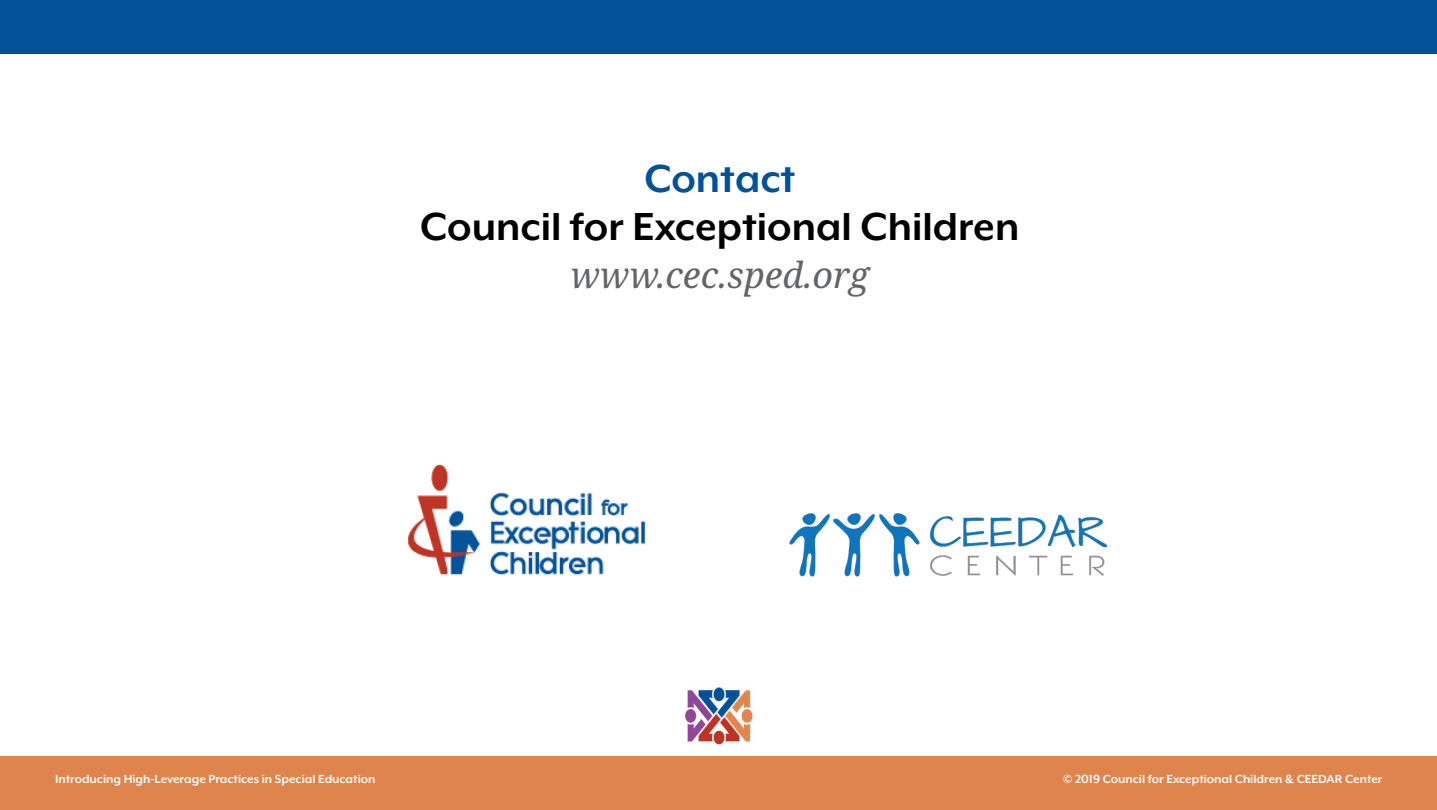
<style>
.page{position:relative;width:1437px;height:810px;background:#fff}
.page>*{position:absolute;margin:0;border:0;box-sizing:border-box;transform-origin:0 0}
.Section_Title{font:700 45px "Mr Eaves XL Mod OT";color:#000}
.Section_Title-2{font:700 45px "Mr Eaves XL Mod OT";color:#025299}
.Section_Title-3{font:italic 36px "Noto Serif";color:#636466}
.t1{font:700 13.5px "Mr Eaves XL Mod OT";color:#fff}
</style>
<div class="page">
<div style="left:0;top:756px;width:1436px;height:54px;background:#df844d"></div>
<div style="left:0;top:0;width:1436px;height:54px;background:#025299"></div>
<img style="left:685px;top:687px;width:68px;height:58px">
<img style="left:789px;top:513px;width:319px;height:64px">
<img style="left:408px;top:464px;width:237px;height:111px">
<p class="Section_Title-2" style="left:644px;top:156px;width:152px">Contact</p>
<p class="Section_Title" style="left:420px;top:204px;width:600px">Council for Exceptional Children</p>
<p class="Section_Title-3" style="left:570px;top:250px;width:300px">www.cec.sped.org</p>
<p class="t1" style="left:55px;top:772px;width:322px">Introducing High-Leverage Practices in Special Education</p>
<p class="t1" style="left:1063px;top:772px;width:321px">© 2019 Council for Exceptional Children &amp; CEEDAR Center</p>
</div>
